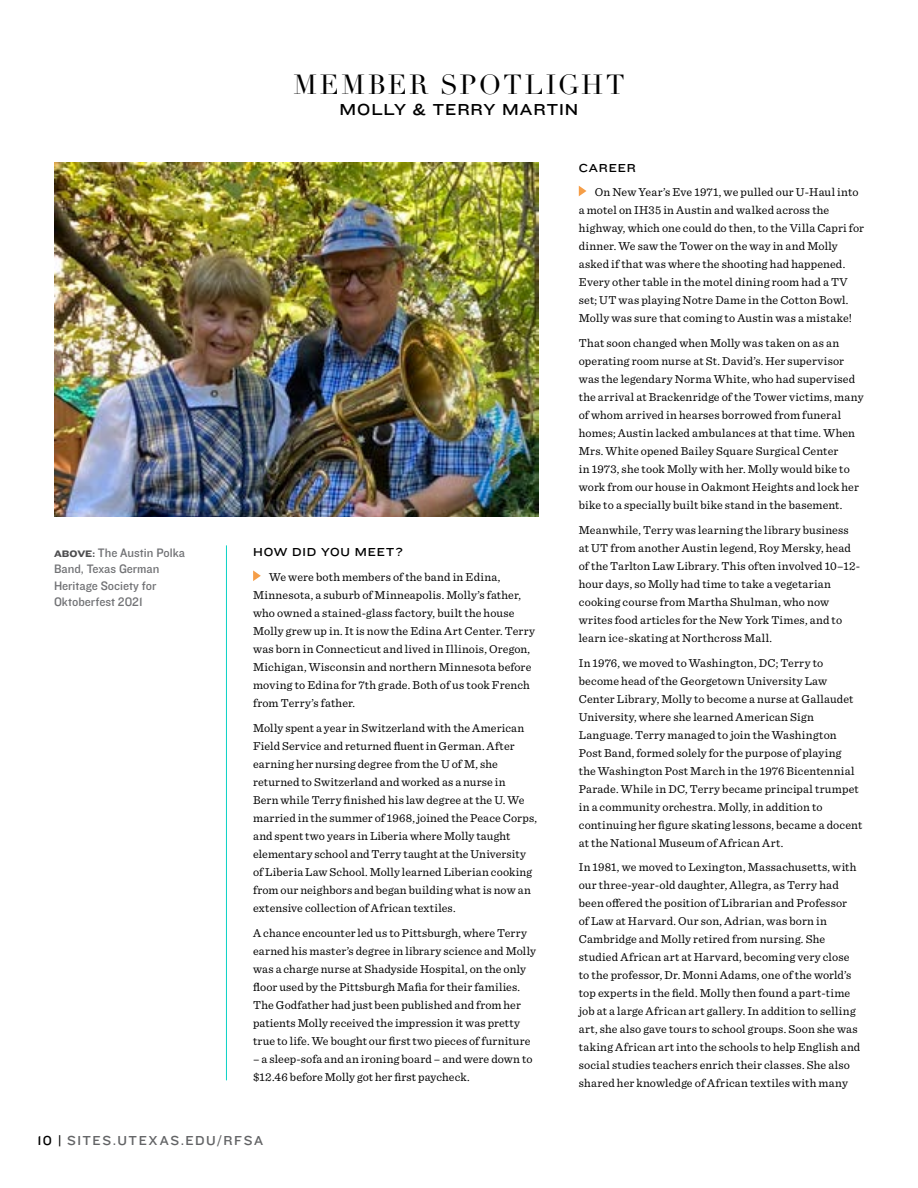
<style>
.page{position:relative;width:918px;height:1188px;background:#fff}
.page>*{position:absolute;margin:0;border:0;box-sizing:border-box;transform-origin:0 0}
.t1{font:27px "Didot";letter-spacing:.095em;color:#000}
.t2{font:16.5px "Knockout 33 Junior Heviwt";letter-spacing:.05em;color:#000}
.t3{font:13.5px "Knockout 32 Junior Cruisewt";letter-spacing:.11em;color:#636466}
.t4{font:12.75px/16.5px "Knockout 31 Junior Middlewt";color:#717275}
.t5{font:12px/18px "Sentinel";letter-spacing:.015em;color:#000}
.t6{font:12px "Knockout 33 Junior Heviwt";letter-spacing:.065em;color:#000}
.s1{font-family:"Knockout 53 Heviweight";font-size:9.75px;color:#4d4d4f}
.s2{color:#000}
</style>
<div class="page">
<svg style="left:253px;top:570px;width:8px;height:11px"></svg>
<svg style="left:579px;top:186px;width:8px;height:10px"></svg>
<hr style="left:226px;top:545px;width:1px;height:535px;background:#0bd2c5">
<img style="left:54px;top:163px;width:484px;height:354px">
<p class="t4" style="left:54px;top:544px;width:132px"><span class="s1">ABOVE:</span> The Austin Polka<br>Band, Texas German<br>Heritage Society for<br>Oktoberfest 2021</p>
<h1 class="t1" style="left:293px;top:69px;width:333px">MEMBER SPOTLIGHT</h1>
<h2 class="t2" style="left:340px;top:98px;width:240px">MOLLY &amp; TERRY MARTIN</h2>
<p class="t6" style="left:253px;top:544px;width:151px">HOW DID YOU MEET?</p>
<p class="t5" style="left:253px;top:568px;width:283px;text-indent:16px">We were both members of the band in Edina, Minnesota, a suburb of Minneapolis. Molly’s father, who owned a stained-glass factory, built the house Molly grew up in. It is now the Edina Art Center. Terry was born in Connecticut and lived in Illinois, Oregon, Michigan, Wisconsin and northern Minnesota before moving to Edina for 7th grade. Both of us took French from Terry’s father.</p>
<p class="t5" style="left:253px;top:718px;width:285px">Molly spent a year in Switzerland with the American Field Service and returned fluent in German. After earning her nursing degree from the U of M, she returned to Switzerland and worked as a nurse in<br>Bern while Terry finished his law degree at the U. We married in the summer of 1968, joined the Peace Corps, and spent two years in Liberia where Molly taught elementary school and Terry taught at the University of Liberia Law School. Molly learned Liberian cooking from our neighbors and began building what is now an extensive collection of African textiles.</p>
<p class="t5" style="left:253px;top:923px;width:284px">A chance encounter led us to Pittsburgh, where Terry earned his master’s degree in library science and Molly was a charge nurse at Shadyside Hospital, on the only floor used by the Pittsburgh Mafia for their families.<br>The Godfather had just been published and from her patients Molly received the impression it was pretty true to life. We bought our first two pieces of furniture</p>
<p class="t5" style="left:253px;top:1049px;width:281px">– a sleep-sofa and an ironing board – and were down to $12.46 before Molly got her first paycheck.</p>
<p class="t6" style="left:579px;top:159px;width:58px">CAREER</p>
<p class="t5" style="left:579px;top:183px;width:287px;text-indent:16px">On New Year’s Eve 1971, we pulled our U-Haul into a motel on IH35 in Austin and walked across the highway, which one could do then, to the Villa Capri for dinner. We saw the Tower on the way in and Molly asked if that was where the shooting had happened.<br>Every other table in the motel dining room had a TV set; UT was playing Notre Dame in the Cotton Bowl.<br>Molly was sure that coming to Austin was a mistake!</p>
<p class="t5" style="left:579px;top:334px;width:286px">That soon changed when Molly was taken on as an operating room nurse at St. David’s. Her supervisor was the legendary Norma White, who had supervised the arrival at Brackenridge of the Tower victims, many of whom arrived in hearses borrowed from funeral homes; Austin lacked ambulances at that time. When Mrs. White opened Bailey Square Surgical Center<br>in 1973, she took Molly with her. Molly would bike to work from our house in Oakmont Heights and lock her bike to a specially built bike stand in the basement.</p>
<p class="t5" style="left:579px;top:520px;width:283px">Meanwhile, Terry was learning the library business at UT from another Austin legend, Roy Mersky, head of the Tarlton Law Library. This often involved 10–12- hour days, so Molly had time to take a vegetarian cooking course from Martha Shulman, who now writes food articles for the New York Times, and to learn ice-skating at Northcross Mall.</p>
<p class="t5" style="left:579px;top:653px;width:285px">In 1976, we moved to Washington, DC; Terry to become head of the Georgetown University Law Center Library, Molly to become a nurse at Gallaudet University, where she learned American Sign Language. Terry managed to join the Washington Post Band, formed solely for the purpose of playing<br>the Washington Post March in the 1976 Bicentennial Parade. While in DC, Terry became principal trumpet in a community orchestra. Molly, in addition to continuing her figure skating lessons, became a docent at the National Museum of African Art.</p>
<p class="t5" style="left:579px;top:858px;width:283px">In 1981, we moved to Lexington, Massachusetts, with our three-year-old daughter, Allegra, as Terry had been offered the position of Librarian and Professor<br>of Law at Harvard. Our son, Adrian, was born in Cambridge and Molly retired from nursing. She studied African art at Harvard, becoming very close to the professor, Dr. Monni Adams, one of the world’s top experts in the field. Molly then found a part-time job at a large African art gallery. In addition to selling art, she also gave tours to school groups. Soon she was taking African art into the schools to help English and social studies teachers enrich their classes. She also shared her knowledge of African textiles with many</p>
<p class="t3" style="left:38px;top:1131px;width:227px"><span class="s2">10 |</span> SITES.UTEXAS.EDU/RFSA</p>
</div>
